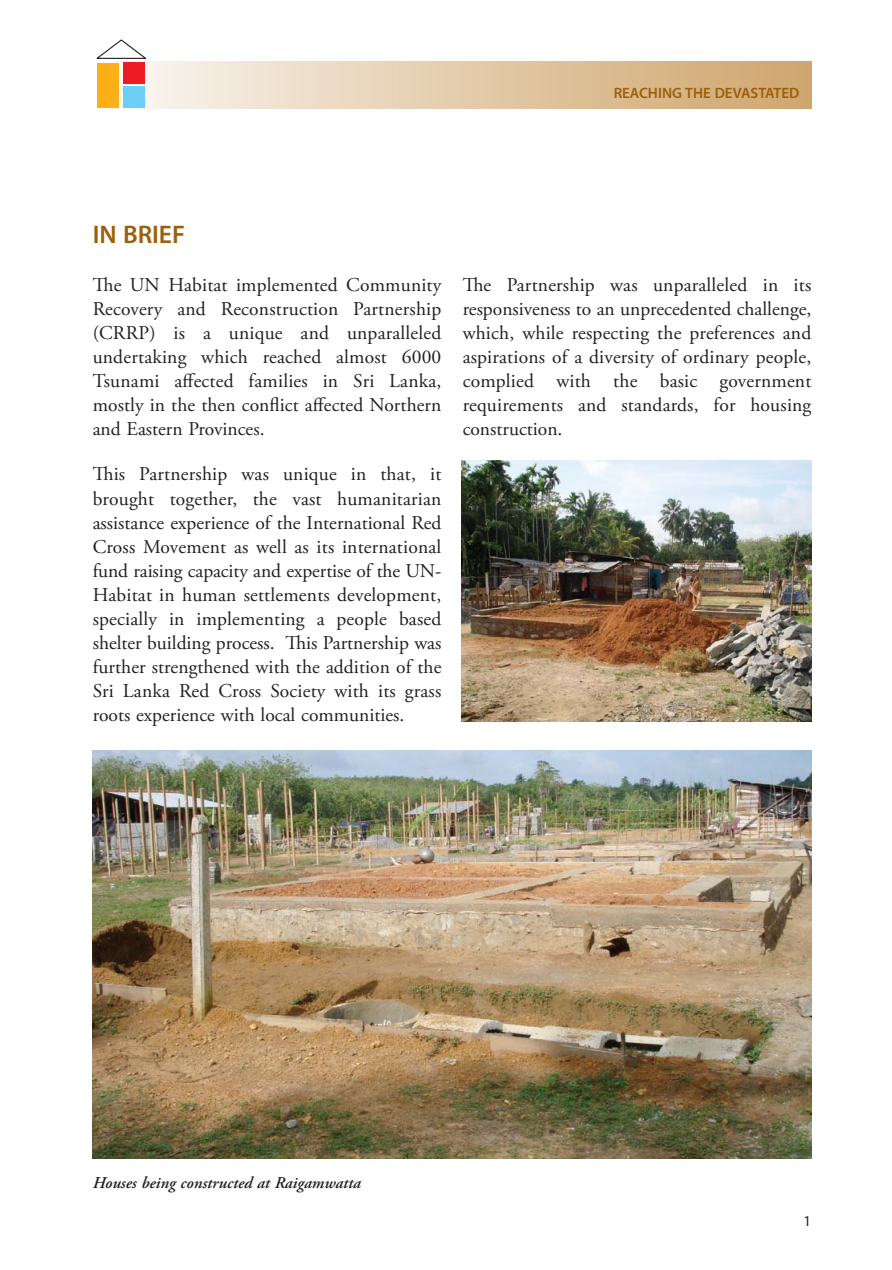
<style>
.page{position:relative;width:892px;height:1270px;background:#fff}
.page>*{position:absolute;margin:0;border:0;box-sizing:border-box;transform-origin:0 0}
.t1{font:600 25.5px "Myriad Pro";color:#9c5f0c}
.t2{font:19.5px/24px "Adobe Garamond Pro";color:#231f20;text-align:justify}
.t3{font:italic 600 16.5px "Adobe Garamond Pro";color:#231f20}
.t4{font:600 15px "Myriad Pro";color:#9c5f0c}
.t5{font:15px "Myriad Pro";color:#231f20}
</style>
<div class="page">
<div style="left:93px;top:62px;width:718px;height:46px;background:linear-gradient(to right,#f2f6f5,#d3a56b)"></div>
<div style="left:97px;top:63px;width:22px;height:44px;background:#fcaf17"></div>
<svg style="left:96px;top:39px;width:50px;height:20px"></svg>
<div style="left:123px;top:87px;width:21px;height:21px;background:#6dcff6"></div>
<div style="left:123px;top:62px;width:21px;height:22px;background:#ed1c24"></div>
<img style="left:461px;top:460px;width:350px;height:261px">
<img style="left:93px;top:750px;width:718px;height:408px">
<p class="t4" style="left:613px;top:84px;width:187px">REACHING THE DEVASTATED</p>
<h1 class="t1" style="left:93px;top:219px;width:94px">IN BRIEF</h1>
<p class="t2" style="left:93px;top:274px;width:350px">The UN Habitat implemented Community Recovery and Reconstruction Partnership (CRRP) is a unique and unparalleled undertaking which reached almost 6000<br>Tsunami affected families in Sri Lanka, mostly in the then conflict affected Northern and Eastern Provinces.</p>
<p class="t2" style="left:93px;top:464px;width:350px">This Partnership was unique in that, it brought together, the vast humanitarian assistance experience of the International Red Cross Movement as well as its international fund raising capacity and expertise of the UN-Habitat in human settlements development, specially in implementing a people based shelter building process. This Partnership was further strengthened with the addition of the Sri Lanka Red Cross Society with its grass roots experience with local communities.</p>
<p class="t2" style="left:462px;top:274px;width:350px">The Partnership was unparalleled in its responsiveness to an unprecedented challenge, which, while respecting the preferences and aspirations of a diversity of ordinary people, complied with the basic government requirements and standards, for housing construction.</p>
<p class="t3" style="left:93px;top:1176px;width:270px">Houses being constructed at Raigamwatta</p>
<p class="t5" style="left:803px;top:1214px;width:9px">1</p>
</div>
